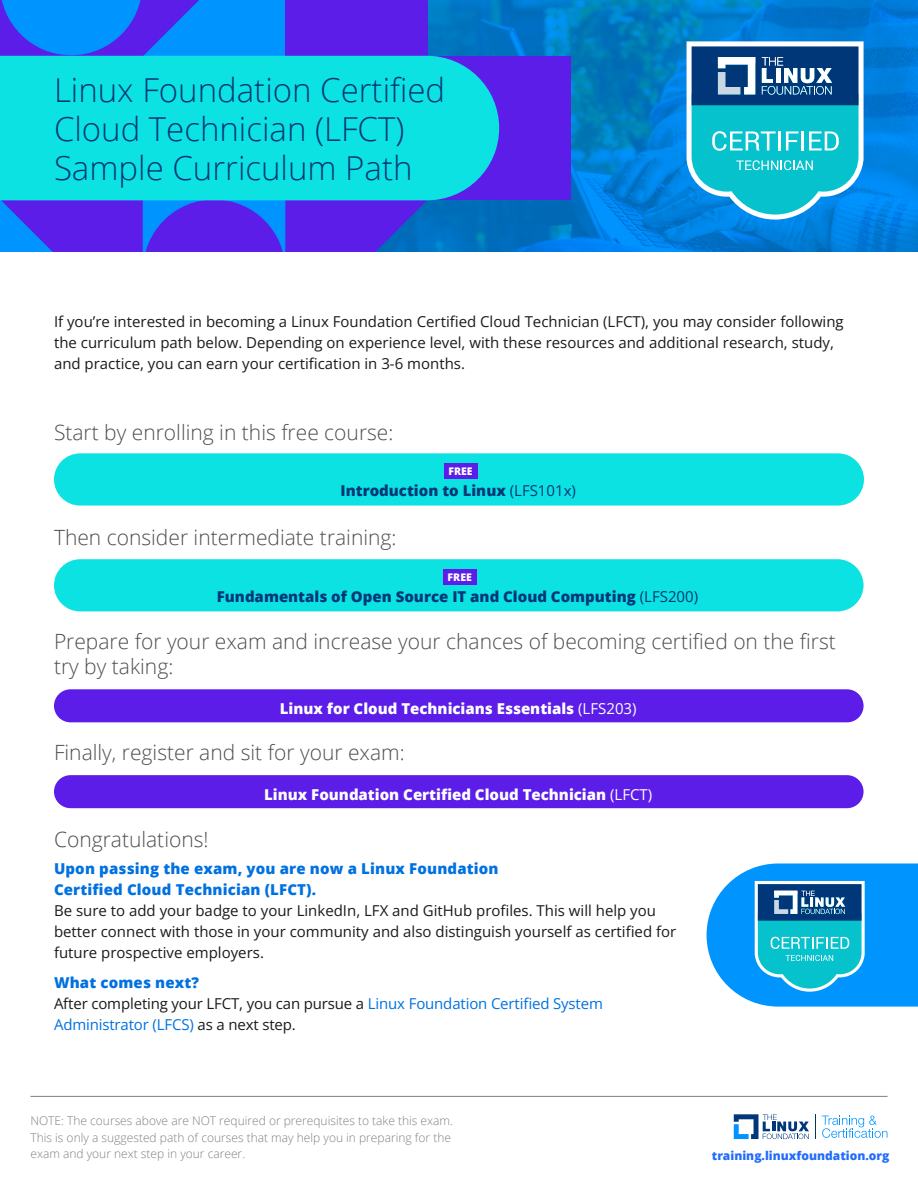
<style>
.page{position:relative;width:918px;height:1188px;background:#fff}
.page>*{position:absolute;margin:0;border:0;box-sizing:border-box;transform-origin:0 0}
.t1{font:300 33px/39px "Open Sans";color:#003778}
.t2{font:300 21px/25.2px "Open Sans";color:#4d4d4d}
.t3{font:15px/21px "Open Sans";color:#1a1a1a}
.t4{font:800 15px/21px "Open Sans";letter-spacing:.01em;color:#0071e1}
.t5{font:800 15px "Open Sans";color:#fff}
.t6{font:800 15px "Open Sans";color:#003778}
.t7{font:300 12px/16.5px "Open Sans";color:#808080}
.t8{font:800 12px "Open Sans";color:#226cfc}
.FREE_Label{font:800 10.5px "Open Sans";color:#fff}
.s1{font-weight:400}
.s2{color:#0071e1}
</style>
<div class="page">
<svg style="left:428px;top:0;width:490px;height:252px"></svg>
<div style="left:143px;top:199px;width:142px;height:143px;background:#0094ff"></div>
<div style="left:143px;top:0;width:142px;height:57px;background:#0094ff"></div>
<svg style="left:285px;top:200px;width:143px;height:52px"></svg>
<div style="left:143px;top:199px;width:142px;height:143px;background:#5b1de7;border-radius:50%"></div>
<div style="left:285px;top:0;width:143px;height:57px;background:#5b1de7"></div>
<div style="left:428px;top:56px;width:142px;height:144px;background:#5b1de7"></div>
<svg style="left:0;top:0;width:199px;height:253px"></svg>
<div style="left:0;top:56px;width:499px;height:144px;background:#0de2e2"></div>
<svg style="left:687px;top:41px;width:177px;height:179px"></svg>
<div style="left:0;top:253px;width:918px;height:935px;background:#fff"></div>
<div style="left:54px;top:453px;width:810px;height:53px;background:#0de2e2;border-radius:26px"></div>
<div style="left:444px;top:463px;width:33px;height:15px;background:#5b1de7"></div>
<div style="left:54px;top:559px;width:810px;height:52px;background:#0de2e2;border-radius:26px"></div>
<div style="left:443px;top:569px;width:33px;height:15px;background:#5b1de7"></div>
<div style="left:54px;top:689px;width:810px;height:33px;background:#5b1de7;border-radius:17px"></div>
<div style="left:54px;top:775px;width:810px;height:33px;background:#5b1de7;border-radius:17px"></div>
<svg style="left:707px;top:864px;width:211px;height:143px"></svg>
<hr style="left:30px;top:1096px;width:858px;height:1px;background:#808080">
<svg style="left:734px;top:1114px;width:75px;height:25px"></svg>
<svg style="left:815px;top:1114px;width:1px;height:25px"></svg>
<svg style="left:822px;top:1116px;width:65px;height:22px"></svg>
<h1 class="t1" style="left:54px;top:69px;width:393px">Linux Foundation Certified<br>Cloud Technician (LFCT)</h1>
<h1 class="t1" style="left:54px;top:147px;width:360px">Sample Curriculum Path</h1>
<p class="t3" style="left:54px;top:311px;width:791px">If you’re interested in becoming a Linux Foundation Certified Cloud Technician (LFCT), you may consider following the curriculum path below. Depending on experience level, with these resources and additional research, study, and practice, you can earn your certification in 3-6 months.</p>
<p class="t2" style="left:54px;top:420px;width:341px">Start by enrolling in this free course:</p>
<p class="FREE_Label" style="left:448px;top:463px;width:26px">FREE</p>
<p class="t6" style="left:341px;top:479px;width:237px">Introduction to Linux <span class="s1">(LFS101x)</span></p>
<p class="t2" style="left:54px;top:524px;width:344px">Then consider intermediate training:</p>
<p class="FREE_Label" style="left:448px;top:569px;width:26px">FREE</p>
<p class="t6" style="left:217px;top:585px;width:483px">Fundamentals of Open Source IT and Cloud Computing <span class="s1">(LFS200)</span></p>
<p class="t2" style="left:54px;top:628px;width:783px">Prepare for your exam and increase your chances of becoming certified on the first try by taking:</p>
<p class="t5" style="left:280px;top:697px;width:358px">Linux for Cloud Technicians Essentials <span class="s1">(LFS203)</span></p>
<p class="t2" style="left:54px;top:739px;width:352px">Finally, register and sit for your exam:</p>
<p class="t5" style="left:264px;top:783px;width:390px">Linux Foundation Certified Cloud Technician <span class="s1">(LFCT)</span></p>
<p class="t2" style="left:54px;top:826px;width:156px">Congratulations!</p>
<p class="t4" style="left:54px;top:857px;width:446px">Upon passing the exam, you are now a Linux Foundation<br>Certified Cloud Technician (LFCT).</p>
<p class="t3" style="left:54px;top:899px;width:624px">Be sure to add your badge to your LinkedIn, LFX and GitHub profiles. This will help you better connect with those in your community and also distinguish yourself as certified for future prospective employers.</p>
<p class="t4" style="left:54px;top:971px;width:147px">What comes next?</p>
<p class="t3" style="left:54px;top:992px;width:550px">After completing your LFCT, you can pursue a <span class="s2">Linux Foundation Certified System<br>Administrator (LFCS)</span> as a next step.</p>
<p class="t7" style="left:30px;top:1112px;width:424px">NOTE: The courses above are NOT required or prerequisites to take this exam.<br>This is only a suggested path of courses that may help you in preparing for the exam and your next step in your career.</p>
<p class="t8" style="left:712px;top:1146px;width:179px">training.linuxfoundation.org</p>
</div>
